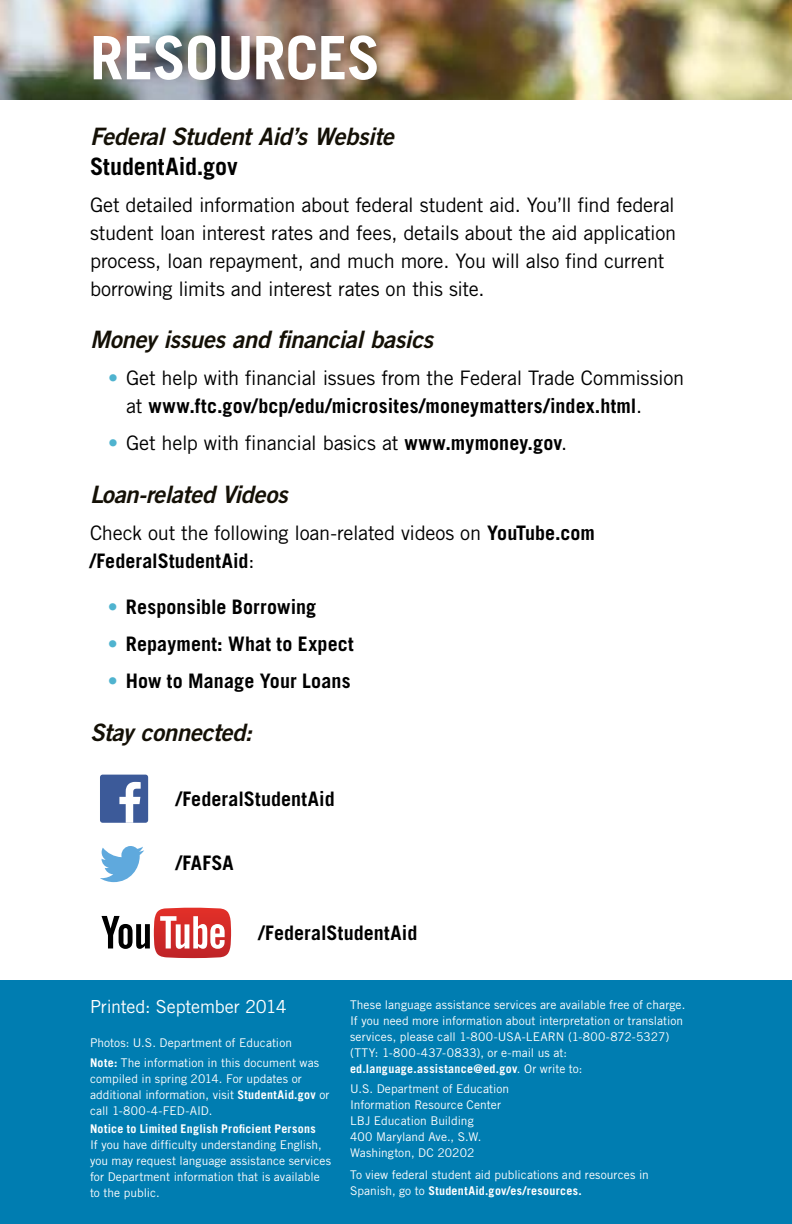
<style>
.page{position:relative;width:792px;height:1224px;background:#fff}
.page>*{position:absolute;margin:0;border:0;box-sizing:border-box;transform-origin:0 0}
.t1{font:700 60px "Trade Gothic LT Std";letter-spacing:-.015em;color:#fff}
.t2{font:24px/30px "Trade Gothic LT Std Bd 2 Obl";letter-spacing:-.02em;color:#141006}
.t3{font:20px/28px "Trade Gothic LT Std";letter-spacing:-.015em;color:#000}
.t4{font:700 20px "Trade Gothic LT Std";letter-spacing:.005em;color:#000}
.t5{font:18px "Trade Gothic LT Std";letter-spacing:-.01em;color:#fff}
.t6{font:12px/16px "Trade Gothic LT Std";letter-spacing:.005em;color:#fff}
.s1{font-family:"Trade Gothic LT Std";font-weight:700;color:#000}
.s2{color:#4fb3cf}
.s3{font-weight:700}
.s4{font-weight:400;color:#4fb3cf}
</style>
<div class="page">
<img style="left:0;top:0;width:792px;height:99px">
<div style="left:0;top:981px;width:792px;height:243px;background:#007db1"></div>
<div style="left:100px;top:775px;width:48px;height:48px;background:#3c5a99;border-radius:3px"></div>
<svg style="left:119px;top:782px;width:22px;height:41px"></svg>
<svg style="left:100px;top:846px;width:44px;height:36px"></svg>
<svg style="left:102px;top:908px;width:129px;height:50px"></svg>
<h2 class="t1" style="left:90px;top:21px;width:292px">RESOURCES</h2>
<h3 class="t2" style="left:90px;top:122px;width:305px">Federal Student Aid’s Website<br><span class="s1">StudentAid.gov</span></h3>
<p class="t3" style="left:90px;top:191px;width:588px">Get detailed information about federal student aid. You’ll find federal student loan interest rates and fees, details about the aid application process, loan repayment, and much more. You will also find current borrowing limits and interest rates on this site.</p>
<h3 class="t2" style="left:90px;top:325px;width:345px">Money issues and financial basics</h3>
<p class="t3" style="left:126px;top:364px;width:560px;text-indent:-18px"><span class="s2">•</span> Get help with financial issues from the Federal Trade Commission at <span class="s3">www.ftc.gov/bcp/edu/microsites/moneymatters/index.html</span>.</p>
<p class="t3" style="left:108px;top:429px;width:461px"><span class="s2">•</span> Get help with financial basics at <span class="s3">www.mymoney.gov</span>.</p>
<h3 class="t2" style="left:90px;top:480px;width:199px">Loan-related Videos</h3>
<p class="t3" style="left:90px;top:519px;width:507px">Check out the following loan-related videos on <span class="s3">YouTube.com /FederalStudentAid</span>:</p>
<p class="t4" style="left:108px;top:595px;width:210px"><span class="s4">•</span> Responsible Borrowing</p>
<p class="t4" style="left:108px;top:632px;width:247px"><span class="s4">•</span> Repayment: What to Expect</p>
<p class="t4" style="left:108px;top:669px;width:244px"><span class="s4">•</span> How to Manage Your Loans</p>
<h3 class="t2" style="left:90px;top:718px;width:164px">Stay connected:</h3>
<p class="t4" style="left:176px;top:787px;width:160px">/FederalStudentAid</p>
<p class="t4" style="left:176px;top:851px;width:59px">/FAFSA</p>
<p class="t4" style="left:259px;top:921px;width:160px">/FederalStudentAid</p>
<p class="t5" style="left:90px;top:996px;width:198px">Printed: September 2014</p>
<p class="t6" style="left:90px;top:1033px;width:231px;line-height:20px">Photos: U.S. Department of Education<br><span class="s3">Note:</span> The information in this document was</p>
<p class="t6" style="left:90px;top:1071px;width:241px">compiled in spring 2014. For updates or additional information, visit <span class="s3">StudentAid.gov</span> or call 1-800-4-FED-AID.</p>
<p class="t6" style="left:90px;top:1121px;width:243px"><span class="s3">Notice to Limited English Proficient Persons<br></span>If you have difficulty understanding English, you may request language assistance services for Department information that is available to the public.</p>
<p class="t6" style="left:350px;top:996px;width:337px">These language assistance services are available free of charge.<br>If you need more information about interpretation or translation services, please call 1-800-USA-LEARN (1-800-872-5327) (TTY: 1-800-437-0833), or e-mail us at: <span class="s3">ed.language.assistance@ed.gov</span>. Or write to:</p>
<p class="t6" style="left:350px;top:1080px;width:161px">U.S. Department of Education<br>Information Resource Center<br>LBJ Education Building<br>400 Maryland Ave., S.W.<br>Washington, DC 20202</p>
<p class="t6" style="left:350px;top:1166px;width:300px">To view federal student aid publications and resources in<br>Spanish, go to <span class="s3">StudentAid.gov/es/resources.</span></p>
</div>
